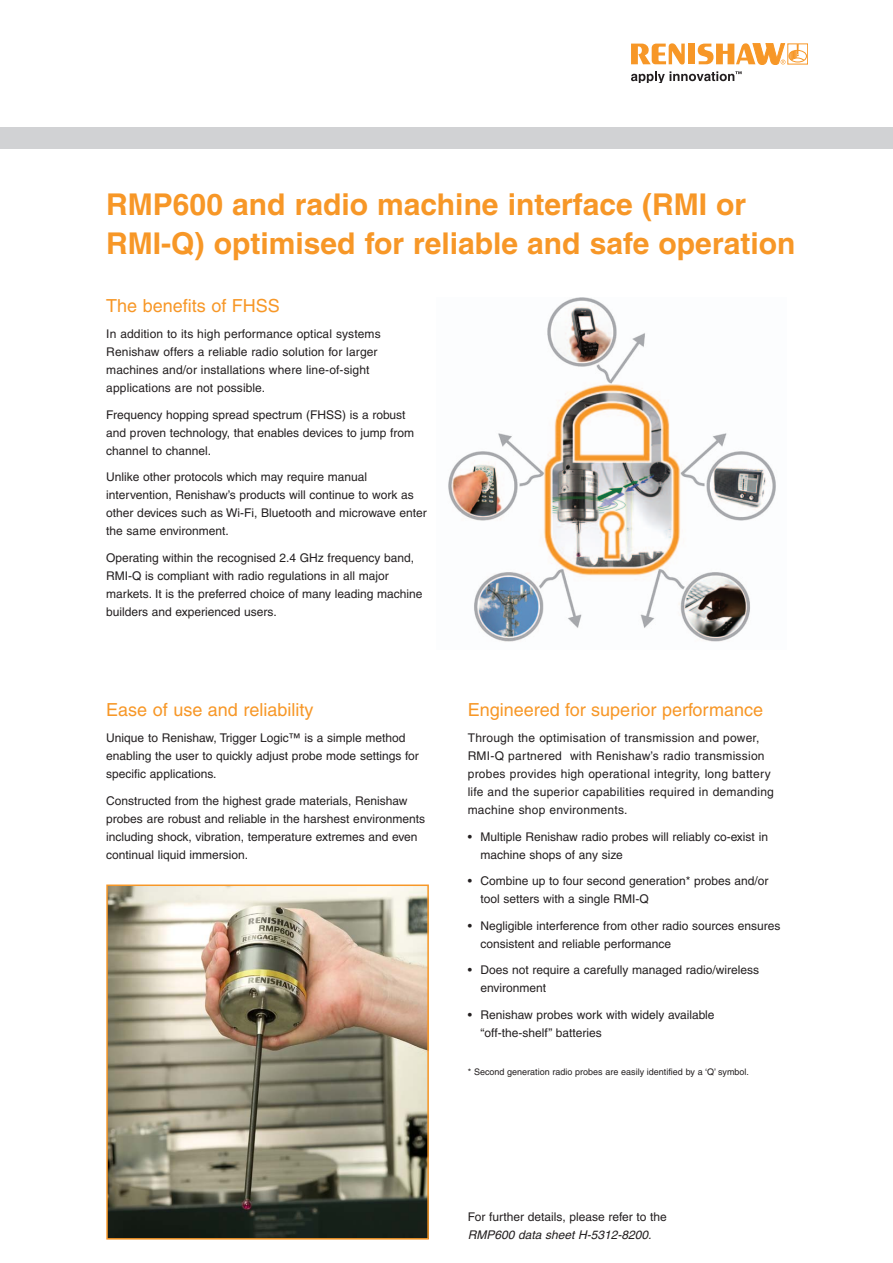
<style>
.page{position:relative;width:893px;height:1263px;background:#fff}
.page>*{position:absolute;margin:0;border:0;box-sizing:border-box;transform-origin:0 0}
.t1{font:700 30px/39px "Helvetica";color:#f79727}
.t2{font:18px "Helvetica";color:#f79727}
.Text{font:12px/18px "Helvetica";color:#231f20}
.Bullets{font:12px/18px "Helvetica";color:#231f20}
.Text-2{font:12px/18px "Helvetica";letter-spacing:.02em;color:#231f20}
.Text-3{font:9px "Helvetica";color:#231f20}
.s1{font-style:italic}
</style>
<div class="page">
<div style="left:0;top:128px;width:893px;height:21px;background:#d1d2d4"></div>
<svg style="left:631px;top:43px;width:54px;height:21px"></svg>
<div style="left:688px;top:44px;width:7px;height:20px;background:#f79727"></div>
<div style="left:787px;top:44px;width:21px;height:20px;border:1px solid #f79727"></div>
<div style="left:789px;top:50px;width:18px;height:12px;border:1px solid #f79727;border-radius:50%"></div>
<svg style="left:698px;top:43px;width:106px;height:22px"></svg>
<svg style="left:631px;top:71px;width:111px;height:12px"></svg>
<img style="left:448px;top:298px;width:328px;height:344px">
<img style="left:109px;top:887px;width:317px;height:349px">
<div style="left:106px;top:884px;width:323px;height:355px;border:2px solid #f79727"></div>
<p class="t1" style="left:106px;top:184px;width:690px">RMP600 and radio machine interface (RMI or<br>RMI-Q) optimised for reliable and safe operation</p>
<p class="t2" style="left:106px;top:295px;width:175px">The benefits of FHSS</p>
<p class="Text" style="left:106px;top:325px;width:276px">In addition to its high performance optical systems Renishaw offers a reliable radio solution for larger machines and/or installations where line-of-sight applications are not possible.</p>
<p class="Text" style="left:106px;top:405px;width:309px">Frequency hopping spread spectrum (FHSS) is a robust and proven technology, that enables devices to jump from channel to channel.</p>
<p class="Text" style="left:106px;top:468px;width:322px">Unlike other protocols which may require manual intervention, Renishaw’s products will continue to work as other devices such as Wi-Fi, Bluetooth and microwave enter the same environment.</p>
<p class="Text" style="left:106px;top:548px;width:318px">Operating within the recognised 2.4 GHz frequency band, RMI-Q is compliant with radio regulations in all major markets. It is the preferred choice of many leading machine builders and experienced users.</p>
<p class="t2" style="left:106px;top:699px;width:209px">Ease of use and reliability</p>
<p class="Text" style="left:106px;top:729px;width:314px">Unique to Renishaw, Trigger Logic™ is a simple method enabling the user to quickly adjust probe mode settings for specific applications.</p>
<p class="Text" style="left:106px;top:791px;width:320px">Constructed from the highest grade materials, Renishaw probes are robust and reliable in the harshest environments including shock, vibration, temperature extremes and even continual liquid immersion.</p>
<p class="t2" style="left:468px;top:699px;width:297px">Engineered for superior performance</p>
<p class="Text-2" style="left:468px;top:729px;width:308px">Through the optimisation of transmission and power, RMI-Q partnered with Renishaw’s radio transmission probes provides high operational integrity, long battery life and the superior capabilities required in demanding machine shop environments.</p>
<p class="Bullets" style="left:480px;top:827px;width:289px;text-indent:-13px">• Multiple Renishaw radio probes will reliably co-exist in machine shops of any size</p>
<p class="Bullets" style="left:480px;top:872px;width:290px;text-indent:-13px">• Combine up to four second generation* probes and/or tool setters with a single RMI-Q</p>
<p class="Bullets" style="left:480px;top:916px;width:302px;text-indent:-13px">• Negligible interference from other radio sources ensures consistent and reliable performance</p>
<p class="Bullets" style="left:480px;top:961px;width:280px;text-indent:-13px">• Does not require a carefully managed radio/wireless environment</p>
<p class="Bullets" style="left:480px;top:1005px;width:236px;text-indent:-13px">• Renishaw probes work with widely available “off-the-shelf” batteries</p>
<p class="Text-3" style="left:468px;top:1067px;width:283px">* Second generation radio probes are easily identified by a ‘Q’ symbol.</p>
<p class="Text" style="left:468px;top:1208px;width:201px">For further details, please refer to the<br><span class="s1">RMP600 data sheet H-5312-8200.</span></p>
</div>
